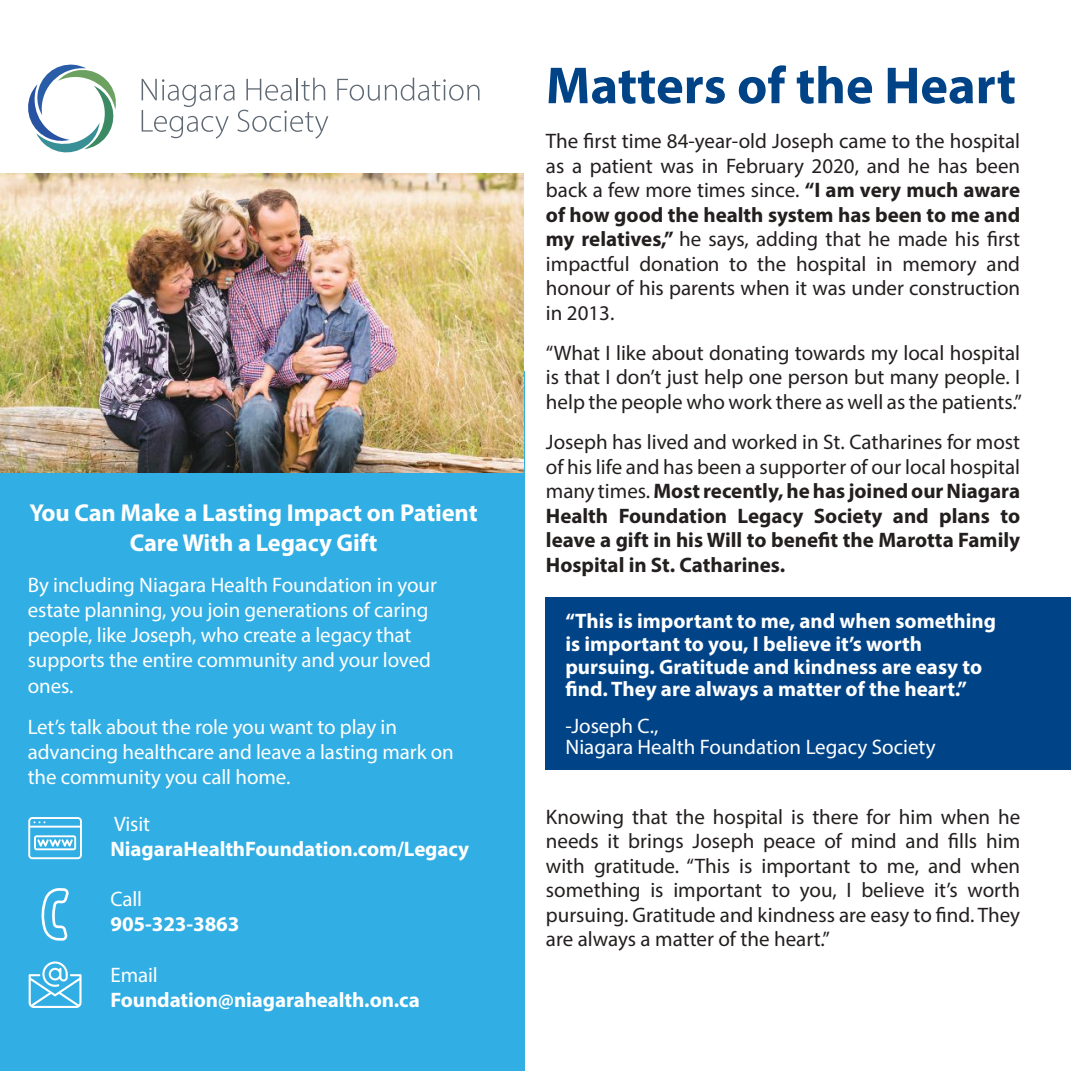
<style>
.page{position:relative;width:1071px;height:1071px;background:#fff}
.page>*{position:absolute;margin:0;border:0;box-sizing:border-box;transform-origin:0 0}
.t1{font:52.5px "Myriad Variable Concept";color:#004487}
.t2{font:700 24.5px/29.4px "Myriad Pro";letter-spacing:-.005em;color:#fff;text-align:center}
.t3{font:21px/24.5px "Myriad Pro";color:#241f1f;text-align:justify}
.t4{font:21px/25.2px "Myriad Pro";letter-spacing:-.005em;color:#fff}
.t5{font:700 21px/24.5px "Myriad Pro";color:#241f1f;text-align:justify}
.t6{font:700 21px/22.8px "Myriad Pro";color:#fff}
.s1{font-weight:700}
.s2{font-weight:400}
</style>
<div class="page">
<div style="left:545px;top:598px;width:526px;height:172px;background:#004487"></div>
<div style="left:0;top:372px;width:525px;height:699px;background:#31aee3"></div>
<img style="left:0;top:173px;width:524px;height:299px">
<svg style="left:28px;top:817px;width:54px;height:42px"></svg>
<svg style="left:41px;top:888px;width:28px;height:53px"></svg>
<svg style="left:29px;top:961px;width:53px;height:47px"></svg>
<svg style="left:337px;top:78px;width:143px;height:23px"></svg>
<svg style="left:142px;top:78px;width:186px;height:61px"></svg>
<svg style="left:28px;top:64px;width:88px;height:89px"></svg>
<p class="t2" style="left:30px;top:498px;width:450px">You Can Make a Lasting Impact on Patient<br>Care With a Legacy Gift</p>
<p class="t4" style="left:28px;top:572px;width:411px">By including Niagara Health Foundation in your estate planning, you join generations of caring people, like Joseph, who create a legacy that supports the entire community and your loved ones.</p>
<p class="t4" style="left:28px;top:714px;width:428px">Let’s talk about the role you want to play in advancing healthcare and leave a lasting mark on the community you call home.</p>
<p class="t4" style="left:114px;top:811px;width:38px">Visit</p>
<p class="t6" style="left:111px;top:837px;width:360px">NiagaraHealthFoundation.com/Legacy</p>
<p class="t4" style="left:111px;top:886px;width:33px">Call</p>
<p class="t6" style="left:111px;top:912px;width:130px">905-323-3863</p>
<p class="t4" style="left:111px;top:962px;width:49px">Email</p>
<p class="t6" style="left:111px;top:988px;width:311px">Foundation@niagarahealth.on.ca</p>
<h1 class="t1" style="left:546px;top:55px;width:472px">Matters of the Heart</h1>
<p class="t3" style="left:546px;top:128px;width:476px">The first time 84-year-old Joseph came to the hospital as a patient was in February 2020, and he has been back a few more times since. <span class="s1">“I am very much aware of how good the health system has been to me and my relatives,”</span> he says, adding that he made his first impactful donation to the hospital in memory and honour of his parents when it was under construction in 2013.</p>
<p class="t3" style="left:546px;top:340px;width:478px">“What I like about donating towards my local hospital is that I don’t just help one person but many people. I help the people who work there as well as the patients.”</p>
<p class="t5" style="left:546px;top:429px;width:476px"><span class="s2">Joseph has lived and worked in St. Catharines for most of his life and has been a supporter of our local hospital many times.</span> Most recently, he has joined our Niagara Health Foundation Legacy Society and plans to leave a gift in his Will to benefit the Marotta Family Hospital in St. Catharines.</p>
<p class="t6" style="left:565px;top:609px;width:432px">“This is important to me, and when something is important to you, I believe it’s worth pursuing. Gratitude and kindness are easy to find. They are always a matter of the heart.”</p>
<p class="t4" style="left:565px;top:715px;width:372px;line-height:21px">-Joseph C.,<br>Niagara Health Foundation Legacy Society</p>
<p class="t3" style="left:546px;top:804px;width:476px">Knowing that the hospital is there for him when he needs it brings Joseph peace of mind and fills him with gratitude. “This is important to me, and when something is important to you, I believe it’s worth pursuing. Gratitude and kindness are easy to find. They are always a matter of the heart.”</p>
</div>
